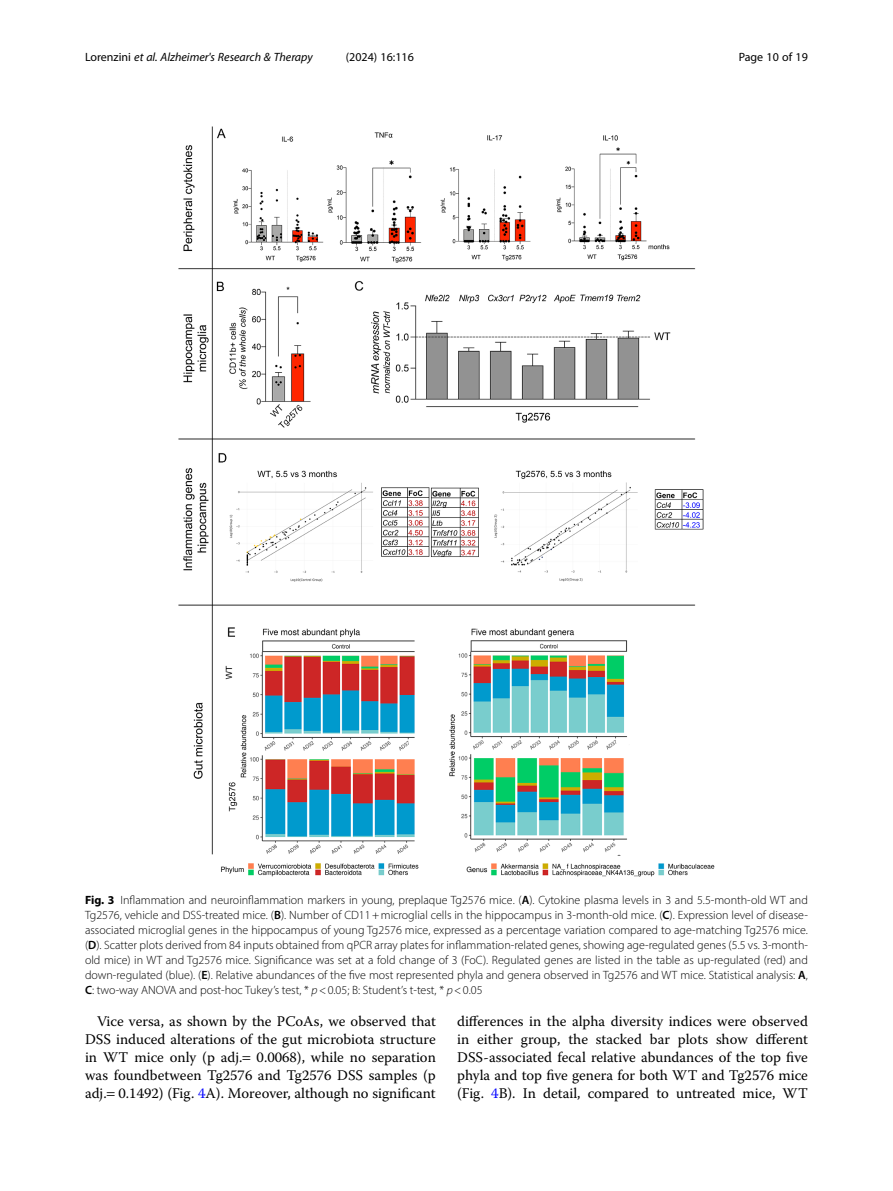
<style>
.page{position:relative;width:893px;height:1191px;background:#fff}
.page>*{position:absolute;margin:0;border:0;box-sizing:border-box;transform-origin:0 0}
.Body_Text_Indent{font:14.7px/18px "Warnock Pro";color:#000;text-align:justify}
.Figure_Caption{font:300 12px/15px "Myriad Pro";color:#000;text-align:justify}
.t1{font:italic 12px "Myriad Pro";color:#000}
.t2{font:12px "Myriad Pro";color:#000}
.s1{font-style:normal}
.s2{font-weight:700}
.s3{font-weight:600}
.s4{font-style:italic}
.s5{color:#00f}
</style>
<div class="page">
<img style="left:179px;top:126px;width:535px;height:750px">
<p class="t1" style="left:85px;top:50px;width:229px"><span class="s1">Lorenzini</span> et al. Alzheimer's Research &amp; Therapy</p>
<p class="t2" style="left:346px;top:50px;width:70px">(2024) 16:116</p>
<p class="t2" style="left:739px;top:50px;width:71px">Page 10 of 19</p>
<p class="Figure_Caption" style="left:85px;top:892px;width:724px"><span class="s2">Fig. 3</span> Inflammation and neuroinflammation markers in young, preplaque Tg2576 mice. (<span class="s3">A</span>). Cytokine plasma levels in 3 and 5.5-month-old WT and Tg2576, vehicle and DSS-treated mice. (<span class="s3">B</span>). Number of CD11+microglial cells in the hippocampus in 3-month-old mice. (<span class="s3">C</span>). Expression level of disease&shy;associated microglial genes in the hippocampus of young Tg2576 mice, expressed as a percentage variation compared to age-matching Tg2576 mice. (<span class="s3">D</span>). Scatter plots derived from 84 inputs obtained from qPCR array plates for inflammation-related genes, showing age-regulated genes (5.5 vs. 3-month&shy;old mice) in WT and Tg2576 mice. Significance was set at a fold change of 3 (FoC). Regulated genes are listed in the table as up-regulated (red) and down-regulated (blue). (<span class="s3">E</span>). Relative abundances of the five most represented phyla and genera observed in Tg2576 and WT mice. Statistical analysis: <span class="s3">A</span>, <span class="s3">C</span>: two-way ANOVA and post-hoc Tukey’s test, * <span class="s4">p</span>&lt;0.05; B: Student’s t-test, * <span class="s4">p</span>&lt;0.05</p>
<p class="Body_Text_Indent" style="left:85px;top:1012px;width:352px;text-indent:12px">Vice versa, as shown by the PCoAs, we observed that DSS induced alterations of the gut microbiota structure in WT mice only (p adj. 0.0068), while no separation was foundbetween Tg2576 and Tg2576 DSS samples (p adj. 0.1492) (Fig. <span class="s5">4</span>A). Moreover, although no significant</p>
<p class="Body_Text_Indent" style="left:457px;top:1012px;width:352px">differences in the alpha diversity indices were observed in either group, the stacked bar plots show different DSS-associated fecal relative abundances of the top five phyla and top five genera for both WT and Tg2576 mice (Fig. <span class="s5">4</span>B). In detail, compared to untreated mice, WT</p>
</div>
